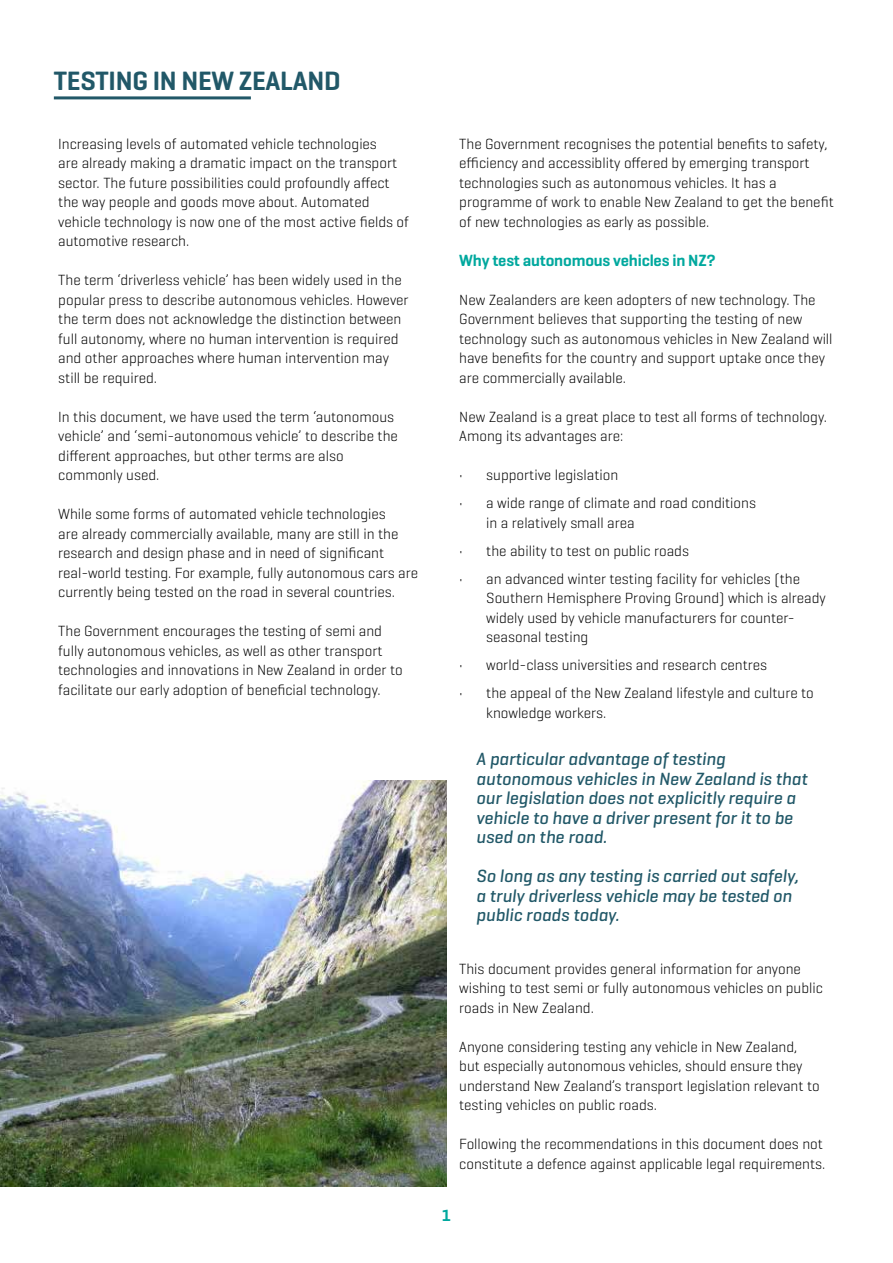
<style>
.page{position:relative;width:893px;height:1263px;background:#fff}
.page>*{position:absolute;margin:0;border:0;box-sizing:border-box;transform-origin:0 0}
.t1{font:600 27px "Geogrotesque";letter-spacing:-.01em;color:#215868}
.t2{font:italic 500 18px/19.5px "Geogrotesque";color:#215868}
.t3{font:600 16.5px "Geogrotesque";letter-spacing:-.01em;color:#00a89e}
.t4{font:300 15px/19.5px "Geogrotesque";color:#000}
</style>
<div class="page">
<img style="left:0;top:781px;width:446px;height:405px">
<hr style="left:54px;top:96px;width:197px;height:3px;background:#215868">
<h1 class="t1" style="left:54px;top:64px;width:288px">TESTING IN NEW ZEALAND</h1>
<p class="t4" style="left:58px;top:133px;width:352px">Increasing levels of automated vehicle technologies<br>are already making a dramatic impact on the transport sector. The future possibilities could profoundly affect the way people and goods move about. Automated vehicle technology is now one of the most active fields of automotive research.</p>
<p class="t4" style="left:58px;top:270px;width:352px">The term ‘driverless vehicle’ has been widely used in the popular press to describe autonomous vehicles. However the term does not acknowledge the distinction between full autonomy, where no human intervention is required and other approaches where human intervention may still be required.</p>
<p class="t4" style="left:58px;top:406px;width:341px">In this document, we have used the term ‘autonomous vehicle’ and ‘semi-autonomous vehicle’ to describe the different approaches, but other terms are also commonly used.</p>
<p class="t4" style="left:58px;top:504px;width:361px">While some forms of automated vehicle technologies<br>are already commercially available, many are still in the research and design phase and in need of significant real-world testing. For example, fully autonomous cars are currently being tested on the road in several countries.</p>
<p class="t4" style="left:58px;top:621px;width:346px">The Government encourages the testing of semi and fully autonomous vehicles, as well as other transport technologies and innovations in New Zealand in order to facilitate our early adoption of beneficial technology.</p>
<p class="t4" style="left:459px;top:133px;width:376px">The Government recognises the potential benefits to safety, efficiency and accessiblity offered by emerging transport technologies such as autonomous vehicles. It has a programme of work to enable New Zealand to get the benefit of new technologies as early as possible.</p>
<p class="t3" style="left:459px;top:250px;width:258px">Why test autonomous vehicles in NZ?</p>
<p class="t4" style="left:459px;top:289px;width:375px">New Zealanders are keen adopters of new technology. The Government believes that supporting the testing of new technology such as autonomous vehicles in New Zealand will have benefits for the country and support uptake once they are commercially available.</p>
<p class="t4" style="left:459px;top:406px;width:369px">New Zealand is a great place to test all forms of technology.<br>Among its advantages are:</p>
<p class="t4" style="left:459px;top:465px;width:161px">• supportive legislation</p>
<p class="t4" style="left:486px;top:493px;width:271px;text-indent:-27px">• a wide range of climate and road conditions in a relatively small area</p>
<p class="t4" style="left:459px;top:540px;width:231px">• the ability to test on public roads</p>
<p class="t4" style="left:486px;top:568px;width:341px;text-indent:-27px">• an advanced winter testing facility for vehicles (the Southern Hemisphere Proving Ground) which is already widely used by vehicle manufacturers for counter&shy;seasonal testing</p>
<p class="t4" style="left:459px;top:655px;width:309px">• world-class universities and research centres</p>
<p class="t4" style="left:486px;top:683px;width:329px;text-indent:-27px">• the appeal of the New Zealand lifestyle and culture to knowledge workers.</p>
<p class="t2" style="left:476px;top:749px;width:333px">A particular advantage of testing autonomous vehicles in New Zealand is that our legislation does not explicitly require a vehicle to have a driver present for it to be used on the road.</p>
<p class="t2" style="left:476px;top:866px;width:324px">So long as any testing is carried out safely, a truly driverless vehicle may be tested on public roads today.</p>
<p class="t4" style="left:459px;top:958px;width:365px">This document provides general information for anyone wishing to test semi or fully autonomous vehicles on public roads in New Zealand.</p>
<p class="t4" style="left:459px;top:1036px;width:362px">Anyone considering testing any vehicle in New Zealand, but especially autonomous vehicles, should ensure they understand New Zealand’s transport legislation relevant to testing vehicles on public roads.</p>
<p class="t4" style="left:459px;top:1134px;width:368px">Following the recommendations in this document does not constitute a defence against applicable legal requirements.</p>
<p class="t3" style="left:442px;top:1205px;width:11px">1</p>
</div>
